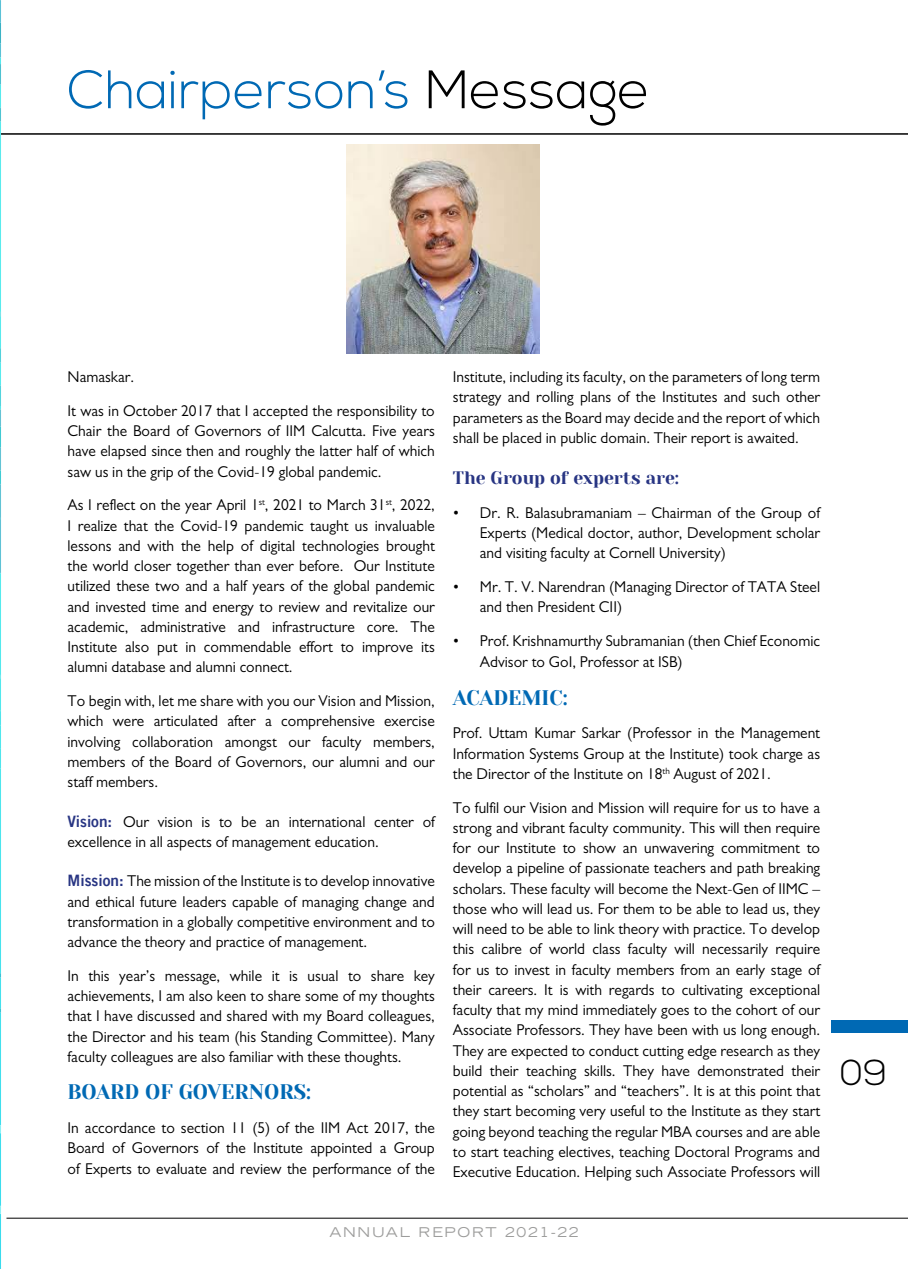
<style>
.page{position:relative;width:908px;height:1269px;background:#fff}
.page>*{position:absolute;margin:0;border:0;box-sizing:border-box;transform-origin:0 0}
.t1{font:300 54px "Nexa";color:#0069b4}
.t2{font:300 36px "Nexa";color:#000}
.t3{font:21px "Yeseva One";color:#0069b4}
.t4{font:18px "Yeseva One";color:#283583}
.t5{font:15.75px/20.2px "Gill Sans";color:#000;text-align:justify}
.t6{font:expanded 13.5px "Trade Gothic LT Std";letter-spacing:.13em;color:#9d9d9c}
.s1{color:#000}
.s2{font-family:"Trade Gothic LT Bold Two";color:#283583}
</style>
<div class="page">
<hr style="left:0;top:133px;width:907px;height:2px;background:#000">
<hr style="left:6px;top:1218px;width:901px;height:1px;background:#000">
<div style="left:831px;top:1020px;width:76px;height:13px;background:#0069b4"></div>
<svg style="left:0;top:520px;width:1px;height:53px"></svg>
<img style="left:0;top:573px;width:1px;height:696px">
<img style="left:0;top:0;width:1px;height:520px">
<img style="left:0;top:64px;width:1px;height:342px">
<img style="left:0;top:674px;width:1px;height:95px">
<img style="left:347px;top:145px;width:192px;height:208px">
<h1 class="t1" style="left:68px;top:59px;width:583px">Chairperson’s <span class="s1">Message</span></h1>
<p class="t5" style="left:68px;top:360px;width:368px;line-height:33.8px">Namaskar.<br>It was in October 2017 that I accepted the responsibility to</p>
<p class="t5" style="left:68px;top:421px;width:368px">Chair the Board of Governors of IIM Calcutta. Five years have elapsed since then and roughly the latter half of which saw us in the grip of the Covid-19 global pandemic.</p>
<p class="t5" style="left:68px;top:495px;width:369px">As I reflect on the year April 1<sup>st</sup>, 2021 to March 31<sup>st</sup>, 2022, I realize that the Covid-19 pandemic taught us invaluable lessons and with the help of digital technologies brought the world closer together than ever before. Our Institute utilized these two and a half years of the global pandemic and invested time and energy to review and revitalize our academic, administrative and infrastructure core. The Institute also put in commendable effort to improve its alumni database and alumni connect.</p>
<p class="t5" style="left:68px;top:691px;width:369px">To begin with, let me share with you our Vision and Mission, which were articulated after a comprehensive exercise involving collaboration amongst our faculty members, members of the Board of Governors, our alumni and our staff members.</p>
<p class="t5" style="left:68px;top:811px;width:369px"><span class="s2">Vision:</span> Our vision is to be an international center of excellence in all aspects of management education.</p>
<p class="t5" style="left:68px;top:871px;width:369px"><span class="s2">Mission:</span> The mission of the Institute is to develop innovative and ethical future leaders capable of managing change and transformation in a globally competitive environment and to advance the theory and practice of management.</p>
<p class="t5" style="left:68px;top:965px;width:369px">In this year’s message, while it is usual to share key achievements, I am also keen to share some of my thoughts that I have discussed and shared with my Board colleagues, the Director and his team (his Standing Committee). Many faculty colleagues are also familiar with these thoughts.</p>
<h3 class="t3" style="left:68px;top:1077px;width:245px">BOARD OF GOVERNORS:</h3>
<p class="t5" style="left:68px;top:1118px;width:369px">In accordance to section 11 (5) of the IIM Act 2017, the Board of Governors of the Institute appointed a Group of Experts to evaluate and review the performance of the</p>
<p class="t5" style="left:452px;top:367px;width:368px">Institute, including its faculty, on the parameters of long term strategy and rolling plans of the Institutes and such other parameters as the Board may decide and the report of which shall be placed in public domain. Their report is awaited.</p>
<p class="t4" style="left:452px;top:464px;width:228px">The Group of experts are:</p>
<p class="t5" style="left:479px;top:502px;width:342px;text-indent:-27px">• Dr. R. Balasubramaniam – Chairman of the Group of Experts (Medical doctor, author, Development scholar and visiting faculty at Cornell University)</p>
<p class="t5" style="left:479px;top:576px;width:341px;text-indent:-27px">• Mr. T. V. Narendran (Managing Director of TATA Steel and then President CII)</p>
<p class="t5" style="left:479px;top:630px;width:341px;line-height:21px;text-indent:-27px">• Prof. Krishnamurthy Subramanian (then Chief Economic<br>Advisor to GoI, Professor at ISB)</p>
<h3 class="t3" style="left:452px;top:682px;width:116px">ACADEMIC:</h3>
<p class="t5" style="left:452px;top:723px;width:368px">Prof. Uttam Kumar Sarkar (Professor in the Management Information Systems Group at the Institute) took charge as the Director of the Institute on 18<sup>th</sup> August of 2021.</p>
<p class="t5" style="left:452px;top:797px;width:369px">To fulfil our Vision and Mission will require for us to have a strong and vibrant faculty community. This will then require for our Institute to show an unwavering commitment to develop a pipeline of passionate teachers and path breaking scholars. These faculty will become the Next-Gen of IIMC – those who will lead us. For them to be able to lead us, they will need to be able to link theory with practice. To develop this calibre of world class faculty will necessarily require for us to invest in faculty members from an early stage of their careers. It is with regards to cultivating exceptional faculty that my mind immediately goes to the cohort of our Associate Professors. They have been with us long enough.<br>They are expected to conduct cutting edge research as they build their teaching skills. They have demonstrated their potential as “scholars” and “teachers”. It is at this point that they start becoming very useful to the Institute as they start going beyond teaching the regular MBA courses and are able to start teaching electives, teaching Doctoral Programs and Executive Education. Helping such Associate Professors will</p>
<p class="t6" style="left:329px;top:1223px;width:251px">ANNUAL REPORT 2021-22</p>
<h2 class="t2" style="left:840px;top:1052px;width:49px">09</h2>
</div>
